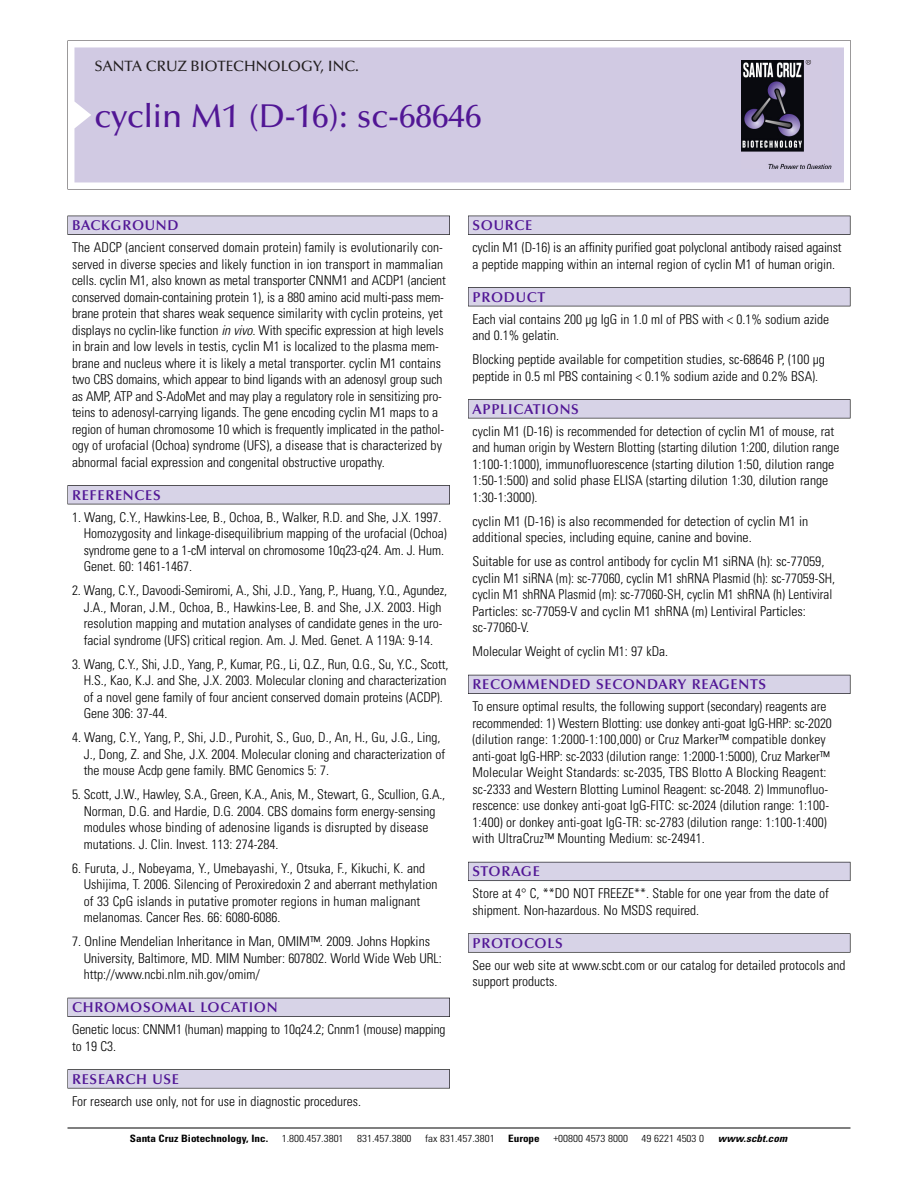
<style>
.page{position:relative;width:918px;height:1188px;background:#fff}
.page>*{position:absolute;margin:0;border:0;box-sizing:border-box;transform-origin:0 0}
.t1{font:500 33px "Optima";color:#511695}
.t2{font:500 15px "Optima";color:#231f20}
.t3{font:600 14.25px "Optima";letter-spacing:.05em;color:#511695}
.t4{font:300 condensed 13.5px/16.5px "Univers";color:#000}
.t5{font:300 condensed 10.2px "Univers";color:#000;scale:1.1 1}
.t6{font:700 condensed 10.2px "Univers";color:#000;scale:1.1 1}
.t7{font:italic 700 condensed 10.2px "Univers";letter-spacing:.005em;color:#000;scale:1.1 1}
.s1{font-style:italic}
</style>
<div class="page">
<svg style="left:68px;top:40px;width:783px;height:149px"></svg>
<div style="left:74px;top:47px;width:770px;height:135px;background:#d1cae3"></div>
<img style="left:741px;top:60px;width:90px;height:108px">
<div style="left:68px;top:216px;width:382px;height:19px;background:#525155"></div>
<div style="left:68px;top:216px;width:381px;height:18px;background:#d7d3e7"></div>
<div style="left:68px;top:485px;width:382px;height:19px;background:#525155"></div>
<div style="left:68px;top:486px;width:381px;height:18px;background:#d7d3e7"></div>
<div style="left:68px;top:998px;width:382px;height:19px;background:#525158"></div>
<div style="left:68px;top:998px;width:381px;height:18px;background:#d7d3e7"></div>
<div style="left:68px;top:1069px;width:382px;height:19px;background:#575759"></div>
<div style="left:68px;top:1070px;width:381px;height:18px;background:#d7d3e7"></div>
<div style="left:468px;top:216px;width:382px;height:19px;background:#525155"></div>
<div style="left:468px;top:216px;width:382px;height:18px;background:#d7d3e7"></div>
<div style="left:468px;top:287px;width:382px;height:19px;background:#525155"></div>
<div style="left:468px;top:288px;width:382px;height:18px;background:#d7d3e7"></div>
<div style="left:468px;top:399px;width:382px;height:19px;background:#545357"></div>
<div style="left:468px;top:400px;width:382px;height:18px;background:#d7d3e7"></div>
<div style="left:468px;top:675px;width:382px;height:19px;background:#54535a"></div>
<div style="left:468px;top:675px;width:382px;height:18px;background:#d7d3e7"></div>
<div style="left:468px;top:862px;width:382px;height:19px;background:#5b5a62"></div>
<div style="left:468px;top:862px;width:382px;height:18px;background:#d7d3e7"></div>
<div style="left:468px;top:933px;width:382px;height:20px;background:#666667"></div>
<div style="left:468px;top:934px;width:382px;height:18px;background:#d7d3e7"></div>
<hr style="left:68px;top:1128px;width:782px;height:1px;background:#000">
<p class="t2" style="left:94px;top:61px;width:266px">SANTA CRUZ BIOTECHNOLOGY, INC.</p>
<h1 class="t1" style="left:94px;top:103px;width:389px">cyclin M1 (D-16): sc-68646</h1>
<p class="t3" style="left:72px;top:219px;width:108px">BACKGROUND</p>
<p class="t4" style="left:72px;top:240px;width:375px">The ADCP (ancient conserved domain protein) family is evolutionarily con&shy;served in diverse species and likely function in ion transport in mammalian cells. cyclin M1, also known as metal transporter CNNM1 and ACDP1 (ancient conserved domain-containing protein 1), is a 880 amino acid multi-pass mem&shy;brane protein that shares weak sequence similarity with cyclin proteins, yet displays no cyclin-like function <span class="s1">in vivo.</span> With specific expression at high levels in brain and low levels in testis, cyclin M1 is localized to the plasma mem&shy;brane and nucleus where it is likely a metal transporter. cyclin M1 contains two CBS domains, which appear to bind ligands with an adenosyl group such as AMP, ATP and S-AdoMet and may play a regulatory role in sensitizing pro&shy;teins to adenosyl-carrying ligands. The gene encoding cyclin M1 maps to a region of human chromosome 10 which is frequently implicated in the pathol&shy;ogy of urofacial (Ochoa) syndrome (UFS), a disease that is characterized by abnormal facial expression and congenital obstructive uropathy.</p>
<p class="t3" style="left:72px;top:489px;width:90px">REFERENCES</p>
<p class="t4" style="left:84px;top:510px;width:365px;text-indent:-12px">1. Wang, C.Y., Hawkins-Lee, B., Ochoa, B., Walker, R.D. and She, J.X. 1997.<br>Homozygosity and linkage-disequilibrium mapping of the urofacial (Ochoa) syndrome gene to a 1-cM interval on chromosome 10q23-q24. Am. J. Hum.<br>Genet. 60: 1461-1467.</p>
<p class="t4" style="left:72px;top:583px;width:377px;text-align:center">2. Wang, C.Y., Davoodi-Semiromi, A., Shi, J.D., Yang, P., Huang, Y.Q., Agundez, J.A., Moran, J.M., Ochoa, B., Hawkins-Lee, B. and She, J.X. 2003. High resolution mapping and mutation analyses of candidate genes in the uro&shy;facial syndrome (UFS) critical region. Am. J. Med. Genet. A 119A: 9-14.</p>
<p class="t4" style="left:84px;top:657px;width:366px;text-indent:-12px">3. Wang, C.Y., Shi, J.D., Yang, P., Kumar, P.G., Li, Q.Z., Run, Q.G., Su, Y.C., Scott, H.S., Kao, K.J. and She, J.X. 2003. Molecular cloning and characterization of a novel gene family of four ancient conserved domain proteins (ACDP).<br>Gene 306: 37-44.</p>
<p class="t4" style="left:84px;top:730px;width:363px;text-indent:-12px">4. Wang, C.Y., Yang, P., Shi, J.D., Purohit, S., Guo, D., An, H., Gu, J.G., Ling,<br>J., Dong, Z. and She, J.X. 2004. Molecular cloning and characterization of the mouse Acdp gene family. BMC Genomics 5: 7.</p>
<p class="t4" style="left:84px;top:787px;width:363px;text-indent:-12px">5. Scott, J.W., Hawley, S.A., Green, K.A., Anis, M., Stewart, G., Scullion, G.A., Norman, D.G. and Hardie, D.G. 2004. CBS domains form energy-sensing modules whose binding of adenosine ligands is disrupted by disease mutations. J. Clin. Invest. 113: 274-284.</p>
<p class="t4" style="left:84px;top:861px;width:355px;text-indent:-12px">6. Furuta, J., Nobeyama, Y., Umebayashi, Y., Otsuka, F., Kikuchi, K. and Ushijima, T. 2006. Silencing of Peroxiredoxin 2 and aberrant methylation of 33 CpG islands in putative promoter regions in human malignant melanomas. Cancer Res. 66: 6080-6086.</p>
<p class="t4" style="left:84px;top:934px;width:360px;text-indent:-12px">7. Online Mendelian Inheritance in Man, OMIM™. 2009. Johns Hopkins<br>University, Baltimore, MD. MIM Number: 607802. World Wide Web URL: http://www.ncbi.nlm.nih.gov/omim/</p>
<p class="t3" style="left:72px;top:1002px;width:207px">CHROMOSOMAL LOCATION</p>
<p class="t4" style="left:72px;top:1022px;width:375px">Genetic locus: CNNM1 (human) mapping to 10q24.2; Cnnm1 (mouse) mapping to 19 C3.</p>
<p class="t3" style="left:72px;top:1073px;width:109px">RESEARCH USE</p>
<p class="t4" style="left:72px;top:1094px;width:290px">For research use only, not for use in diagnostic procedures.</p>
<p class="t3" style="left:473px;top:219px;width:61px">SOURCE</p>
<p class="t4" style="left:473px;top:240px;width:371px">cyclin M1 (D-16) is an affinity purified goat polyclonal antibody raised against a peptide mapping within an internal region of cyclin M1 of human origin.</p>
<p class="t3" style="left:473px;top:291px;width:74px">PRODUCT</p>
<p class="t4" style="left:473px;top:312px;width:358px">Each vial contains 200 µg IgG in 1.0 ml of PBS with &lt; 0.1% sodium azide and 0.1% gelatin.</p>
<p class="t4" style="left:473px;top:352px;width:354px">Blocking peptide available for competition studies, sc-68646 P, (100 µg peptide in 0.5 ml PBS containing &lt; 0.1% sodium azide and 0.2% BSA).</p>
<p class="t3" style="left:473px;top:403px;width:108px">APPLICATIONS</p>
<p class="t4" style="left:473px;top:424px;width:368px">cyclin M1 (D-16) is recommended for detection of cyclin M1 of mouse, rat and human origin by Western Blotting (starting dilution 1:200, dilution range 1:100-1:1000), immunofluorescence (starting dilution 1:50, dilution range 1:50-1:500) and solid phase ELISA (starting dilution 1:30, dilution range 1:30-1:3000).</p>
<p class="t4" style="left:473px;top:514px;width:337px">cyclin M1 (D-16) is also recommended for detection of cyclin M1 in additional species, including equine, canine and bovine.</p>
<p class="t4" style="left:473px;top:554px;width:364px">Suitable for use as control antibody for cyclin M1 siRNA (h): sc-77059, cyclin M1 siRNA (m): sc-77060, cyclin M1 shRNA Plasmid (h): sc-77059-SH, cyclin M1 shRNA Plasmid (m): sc-77060-SH, cyclin M1 shRNA (h) Lentiviral Particles: sc-77059-V and cyclin M1 shRNA (m) Lentiviral Particles: sc-77060-V.</p>
<p class="t4" style="left:473px;top:644px;width:197px">Molecular Weight of cyclin M1: 97 kDa.</p>
<p class="t3" style="left:473px;top:679px;width:295px">RECOMMENDED SECONDARY REAGENTS</p>
<p class="t4" style="left:473px;top:699px;width:361px">To ensure optimal results, the following support (secondary) reagents are recommended: 1) Western Blotting: use donkey anti-goat IgG-HRP: sc-2020 (dilution range: 1:2000-1:100,000) or Cruz Marker™ compatible donkey anti-goat IgG-HRP: sc-2033 (dilution range: 1:2000-1:5000), Cruz Marker™ Molecular Weight Standards: sc-2035, TBS Blotto A Blocking Reagent: sc-2333 and Western Blotting Luminol Reagent: sc-2048. 2) Immunofluo&shy;rescence: use donkey anti-goat IgG-FITC: sc-2024 (dilution range: 1:100- 1:400) or donkey anti-goat IgG-TR: sc-2783 (dilution range: 1:100-1:400) with UltraCruz™ Mounting Medium: sc-24941.</p>
<p class="t3" style="left:473px;top:866px;width:69px">STORAGE</p>
<p class="t4" style="left:473px;top:886px;width:358px">Store at 4° C, **DO NOT FREEZE**. Stable for one year from the date of shipment. Non-hazardous. No MSDS required.</p>
<p class="t3" style="left:473px;top:937px;width:92px">PROTOCOLS</p>
<p class="t4" style="left:473px;top:958px;width:375px">See our web site at www.scbt.com or our catalog for detailed protocols and support products.</p>
<p class="t6" style="left:130px;top:1135px;width:127px">Santa Cruz Biotechnology, Inc.</p>
<p class="t5" style="left:282px;top:1135px;width:58px">1.800.457.3801</p>
<p class="t5" style="left:357px;top:1135px;width:51px">831.457.3800</p>
<p class="t5" style="left:425px;top:1135px;width:65px">fax 831.457.3801</p>
<p class="t6" style="left:508px;top:1135px;width:30px">Europe</p>
<p class="t5" style="left:553px;top:1135px;width:69px">+00800 4573 8000</p>
<p class="t5" style="left:642px;top:1135px;width:58px">49 6221 4503 0</p>
<p class="t7" style="left:718px;top:1135px;width:64px">www.scbt.com</p>
</div>
